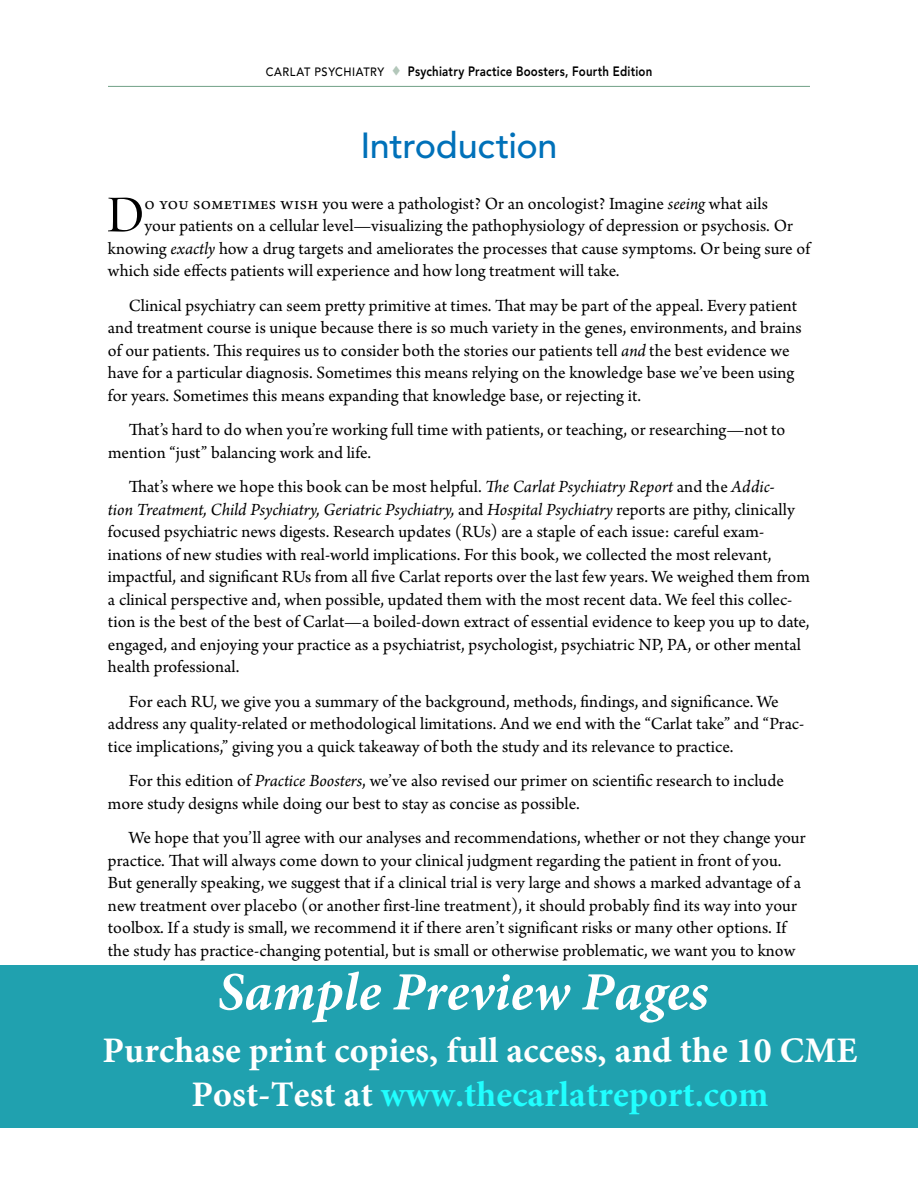
<style>
.page{position:relative;width:918px;height:1188px;background:#fff}
.page>*{position:absolute;margin:0;border:0;box-sizing:border-box;transform-origin:0 0}
.P1_2-line{font:54.75px "Arno Pro Display";color:#000}
.t1{font:italic 700 54px "Minion Pro";color:#fff}
.t2{font:700 36px/43.2px "Minion Pro";letter-spacing:.005em;color:#fff;text-align:center}
.T-FM{font:500 36px "Avenir LT Std";letter-spacing:-.01em;color:#0071b9}
.P1_2-line-2{font:18px/22.5px "Arno Pro";letter-spacing:.005em;color:#000}
.t3{font:800 13.5px "Avenir LT Std";letter-spacing:.015em;color:#000;scale:.85 1}
.s1{font-weight:500;font-size:12px}
.s2{font-family:"Universal Std Newswith Comm Pi";font-weight:400;font-size:12.75px;color:#b3c7ba}
.s3{font-style:italic}
.s4{color:#21ffff}
</style>
<div class="page">
<hr style="left:108px;top:86px;width:702px;height:1px;background:#71a087">
<div style="left:0;top:965px;width:918px;height:162px;background:#20a1af"></div>
<p class="t3" style="left:266px;top:63px;width:456px"><span class="s1">CARLAT PSYCHIATRY</span> <span class="s2">♦</span> Psychiatry Practice Boosters, Fourth Edition</p>
<p class="T-FM" style="left:360px;top:124px;width:199px">Introduction</p>
<p class="P1_2-line" style="left:107px;top:185px;width:39px">D</p>
<p class="P1_2-line-2" style="left:145px;top:193px;width:650px">o you sometimes wish you were a pathologist? Or an oncologist? Imagine <span class="s3">seeing</span> what ails your patients on a cellular level—visualizing the pathophysiology of depression or psychosis. Or</p>
<p class="P1_2-line-2" style="left:108px;top:238px;width:704px">knowing <span class="s3">exactly</span> how a drug targets and ameliorates the processes that cause symptoms. Or being sure of which side effects patients will experience and how long treatment will take.</p>
<p class="P1_2-line-2" style="left:108px;top:295px;width:695px;text-indent:21px">Clinical psychiatry can seem pretty primitive at times. That may be part of the appeal. Every patient and treatment course is unique because there is so much variety in the genes, environments, and brains of our patients. This requires us to consider both the stories our patients tell <span class="s3">and</span> the best evidence we have for a particular diagnosis. Sometimes this means relying on the knowledge base we’ve been using for years. Sometimes this means expanding that knowledge base, or rejecting it.</p>
<p class="P1_2-line-2" style="left:108px;top:419px;width:679px;text-indent:21px">That’s hard to do when you’re working full time with patients, or teaching, or researching—not to mention “just” balancing work and life.</p>
<p class="P1_2-line-2" style="left:108px;top:476px;width:703px;text-indent:21px">That’s where we hope this book can be most helpful. <span class="s3">The Carlat Psychiatry Report</span> and the <span class="s3">Addic-<br>tion Treatment, Child Psychiatry, Geriatric Psychiatry,</span> and <span class="s3">Hospital Psychiatry</span> reports are pithy, clinically focused psychiatric news digests. Research updates (RUs) are a staple of each issue: careful exam&shy;inations of new studies with real-world implications. For this book, we collected the most relevant, impactful, and significant RUs from all five Carlat reports over the last few years. We weighed them from a clinical perspective and, when possible, updated them with the most recent data. We feel this collec&shy;tion is the best of the best of Carlat—a boiled-down extract of essential evidence to keep you up to date, engaged, and enjoying your practice as a psychiatrist, psychologist, psychiatric NP, PA, or other mental health professional.</p>
<p class="P1_2-line-2" style="left:108px;top:691px;width:698px;text-indent:21px">For each RU, we give you a summary of the background, methods, findings, and significance. We address any quality-related or methodological limitations. And we end with the “Carlat take” and “Prac&shy;tice implications,” giving you a quick takeaway of both the study and its relevance to practice.</p>
<p class="P1_2-line-2" style="left:108px;top:770px;width:677px;text-indent:21px">For this edition of <span class="s3">Practice Boosters</span>, we’ve also revised our primer on scientific research to include more study designs while doing our best to stay as concise as possible.</p>
<p class="P1_2-line-2" style="left:108px;top:827px;width:699px;text-indent:21px">We hope that you’ll agree with our analyses and recommendations, whether or not they change your practice. That will always come down to your clinical judgment regarding the patient in front of you.<br>But generally speaking, we suggest that if a clinical trial is very large and shows a marked advantage of a new treatment over placebo (or another first-line treatment), it should probably find its way into your toolbox. If a study is small, we recommend it if there aren’t significant risks or many other options. If the study has practice-changing potential, but is small or otherwise problematic, we want you to know</p>
<h2 class="t1" style="left:218px;top:969px;width:492px">Sample Preview Pages</h2>
<h3 class="t2" style="left:103px;top:1028px;width:756px">Purchase print copies, full access, and the 10 CME<br>Post-Test at <span class="s4">www.thecarlatreport.com</span></h3>
<h2 class="t1" style="left:218px;top:959px;width:492px">Sample Preview Pages</h2>
</div>
